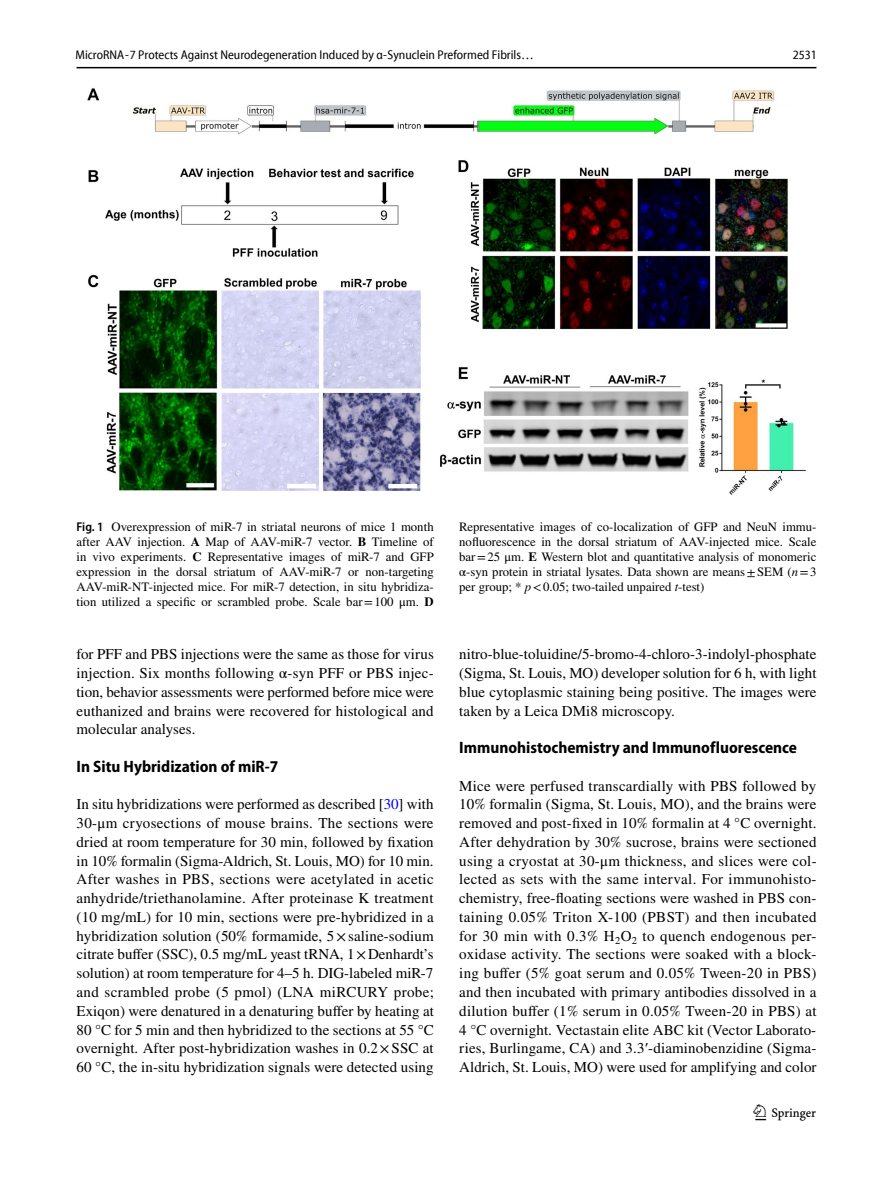
<style>
.page{position:relative;width:893px;height:1187px;background:#fff}
.page>*{position:absolute;margin:0;border:0;box-sizing:border-box;transform-origin:0 0}
.t1{font:22.5px "Springnew Regular 3";color:#000}
.t2{font:700 semi-condensed 16.5px "Myriad Pro";color:#000}
.t3{font:15px/18.8px "STIX";letter-spacing:.005em;color:#000;text-align:justify}
.t4{font:12.75px/15px "STIX";color:#000;text-align:justify}
.t5{font:semi-condensed 12.75px "Myriad Pro Unic";color:#000}
.s1{font-family:"Myriad Pro Semi Cn 3";font-stretch:normal}
.s2{font-family:"Myriad Pro";font-weight:600;font-stretch:semi-condensed}
.s3{font-weight:700}
.s4{font-style:italic}
.s5{color:#00f}
.s6{font-family:"Times New Roman"}
</style>
<div class="page">
<hr style="left:77px;top:67px;width:739px;height:1px;background:#000">
<img style="left:87px;top:88px;width:719px;height:407px">
<p class="t5" style="left:76px;top:50px;width:460px">MicroRNA<span class="s1">‑</span>7 Protects Against Neurodegeneration Induced by α<span class="s1">‑</span>Synuclein Preformed Fibrils…</p>
<p class="t5" style="left:793px;top:50px;width:26px">2531</p>
<p class="t4" style="left:77px;top:520px;width:359px"><span class="s2">Fig. 1</span> Overexpression of miR-7 in striatal neurons of mice 1 month after AAV injection. <span class="s3">A</span> Map of AAV-miR-7 vector. <span class="s3">B</span> Timeline of in vivo experiments. <span class="s3">C</span> Representative images of miR-7 and GFP expression in the dorsal striatum of AAV-miR-7 or non-targeting AAV-miR-NT-injected mice. For miR-7 detection, in situ hybridiza&shy;tion utilized a specific or scrambled probe. Scale bar=100 μm. <span class="s3">D</span></p>
<p class="t4" style="left:459px;top:520px;width:359px">Representative images of co-localization of GFP and NeuN immu&shy;nofluorescence in the dorsal striatum of AAV-injected mice. Scale bar=25 μm. <span class="s3">E</span> Western blot and quantitative analysis of monomeric α-syn protein in striatal lysates. Data shown are means±SEM (<span class="s4">n</span>=3 per group; * <span class="s4">p</span>&lt;0.05; two-tailed unpaired <span class="s4">t</span>-test)</p>
<p class="t3" style="left:77px;top:646px;width:359px">for PFF and PBS injections were the same as those for virus injection. Six months following α-syn PFF or PBS injec&shy;tion, behavior assessments were performed before mice were euthanized and brains were recovered for histological and molecular analyses.</p>
<p class="t2" style="left:77px;top:757px;width:203px">In Situ Hybridization of miR‑7</p>
<p class="t3" style="left:77px;top:796px;width:359px">In situ hybridizations were performed as described [<span class="s5">30</span>] with 30-μm cryosections of mouse brains. The sections were dried at room temperature for 30 min, followed by fixation in 10% formalin (Sigma-Aldrich, St. Louis, MO) for 10 min.<br>After washes in PBS, sections were acetylated in acetic anhydride/triethanolamine. After proteinase K treatment (10 mg/mL) for 10 min, sections were pre-hybridized in a hybridization solution (50% formamide, 5×saline-sodium citrate buffer (SSC), 0.5 mg/mL yeast tRNA, 1×Denhardt’s solution) at room temperature for 4–5 h. DIG-labeled miR-7 and scrambled probe (5 pmol) (LNA miRCURY probe; Exiqon) were denatured in a denaturing buffer by heating at 80 °C for 5 min and then hybridized to the sections at 55 °C overnight. After post-hybridization washes in 0.2×SSC at 60 °C, the in-situ hybridization signals were detected using</p>
<p class="t3" style="left:459px;top:646px;width:359px">nitro-blue-toluidine/5-bromo-4-chloro-3-indolyl-phosphate (Sigma, St. Louis, MO) developer solution for 6 h, with light blue cytoplasmic staining being positive. The images were taken by a Leica DMi8 microscopy.</p>
<p class="t2" style="left:459px;top:738px;width:339px">Immunohistochemistry and Immunofluorescence</p>
<p class="t3" style="left:459px;top:777px;width:359px">Mice were perfused transcardially with PBS followed by 10% formalin (Sigma, St. Louis, MO), and the brains were removed and post-fixed in 10% formalin at 4 °C overnight.<br>After dehydration by 30% sucrose, brains were sectioned using a cryostat at 30-μm thickness, and slices were col&shy;lected as sets with the same interval. For immunohisto&shy;chemistry, free-floating sections were washed in PBS con&shy;taining 0.05% Triton X-100 (PBST) and then incubated for 30 min with 0.3% H<sub>2</sub>O<sub>2</sub> to quench endogenous per&shy;oxidase activity. The sections were soaked with a block&shy;ing buffer (5% goat serum and 0.05% Tween-20 in PBS) and then incubated with primary antibodies dissolved in a dilution buffer (1% serum in 0.05% Tween-20 in PBS) at 4 °C overnight. Vectastain elite ABC kit (Vector Laborato&shy;ries, Burlingame, CA) and 3.3<span class="s6">′</span>-diaminobenzidine (Sigma-Aldrich, St. Louis, MO) were used for amplifying and color</p>
<h1 class="t1" style="left:755px;top:1104px;width:62px">1 3</h1>
</div>
